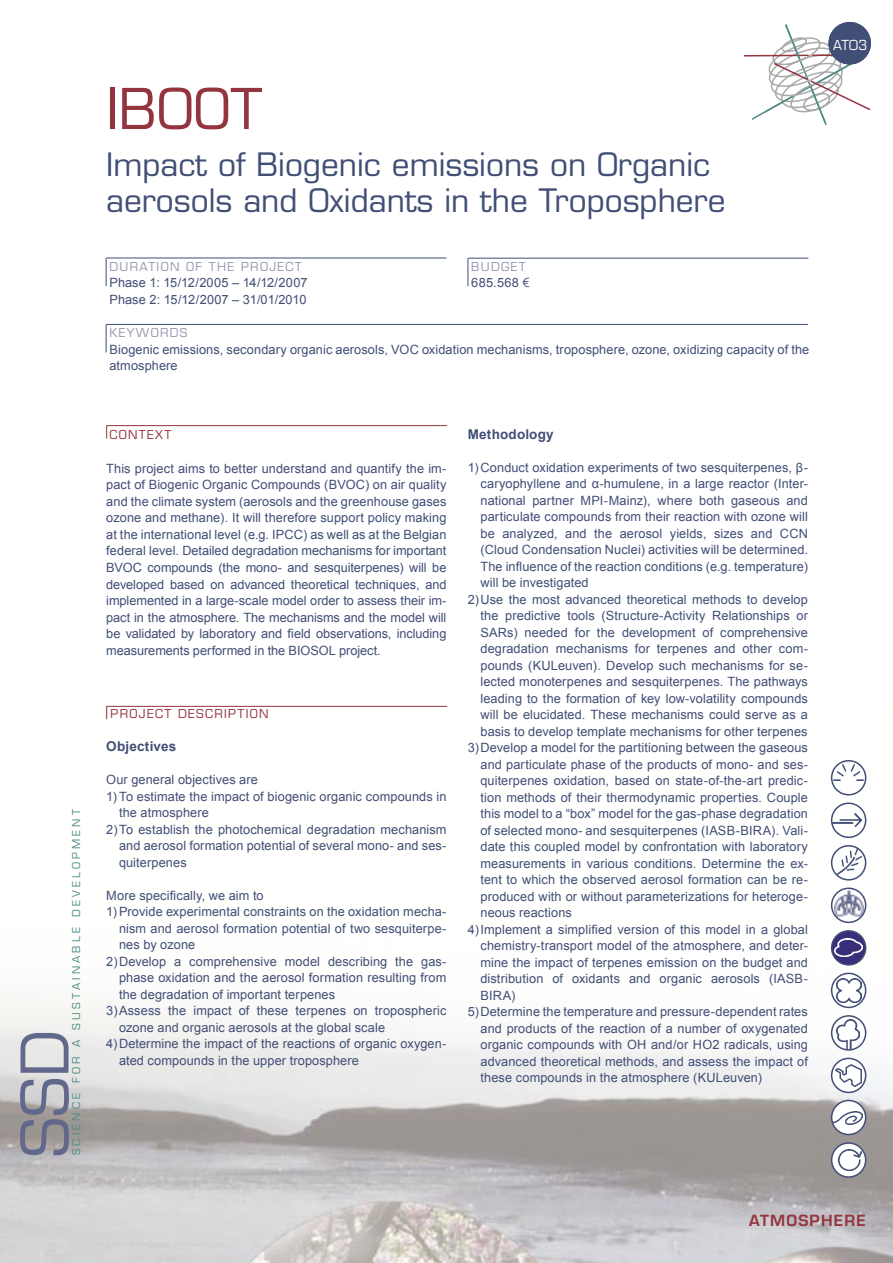
<style>
.page{position:relative;width:893px;height:1263px;background:#fff}
.page>*{position:absolute;margin:0;border:0;box-sizing:border-box;transform-origin:0 0}
.t1{font:64.05px "Eurostile LT Std";color:#61688b}
.t2{font:54.9px "Eurostile LT Std";color:#93343e}
.t3{font:31.5px/36px "Eurostile LT Std";color:#414e76}
.t4{font:600 15px "Eurostile LT Std";letter-spacing:.08em;color:#93343e}
._01_brood{font:700 13.5px "Arial";letter-spacing:.015em;color:#414e76}
.t5{font:13.5px "Eurostile LT Std";letter-spacing:.03em;color:#fff;scale:.95 1}
._01_brood-2{font:12.75px/16.5px "Arial";letter-spacing:.01em;color:#414e76;text-align:justify}
.t6{font:12px "Eurostile LT Std";letter-spacing:.11em;color:#9698af}
._03_tuti{font:12px "Eurostile LT Std";letter-spacing:.11em;color:#93343e}
.t7{font:10.5px "Eurostile LT Std";letter-spacing:.3em;color:#4d8b86}
.s1{font-style:inherit}
.s2{font-family:"Century Gothic"}
</style>
<div class="page">
<img style="left:0;top:711px;width:893px;height:552px">
<svg style="left:744px;top:24px;width:126px;height:101px"></svg>
<div style="left:829px;top:23px;width:41px;height:41px;background:#414e76;border-radius:50%"></div>
<div style="left:828px;top:22px;width:43px;height:42px;border:2px solid #414e76;border-radius:50%"></div>
<div style="left:832px;top:1100px;width:34px;height:34px;background:#fff;border-radius:50%"></div>
<img style="left:834px;top:1112px;width:29px;height:12px">
<div style="left:831px;top:1100px;width:35px;height:35px;border:2px solid #414e76;border-radius:50%"></div>
<svg style="left:832px;top:1143px;width:34px;height:34px"></svg>
<img style="left:838px;top:1149px;width:23px;height:22px">
<div style="left:831px;top:1142px;width:35px;height:36px;border:2px solid #414e76;border-radius:50%"></div>
<div style="left:832px;top:761px;width:34px;height:34px;background:#fff;border-radius:50%"></div>
<img style="left:833px;top:765px;width:31px;height:15px">
<div style="left:831px;top:760px;width:35px;height:35px;border:2px solid #414e76;border-radius:50%"></div>
<img style="left:834px;top:813px;width:28px;height:13px">
<div style="left:831px;top:802px;width:35px;height:36px;border:2px solid #414e76;border-radius:50%"></div>
<svg style="left:832px;top:846px;width:34px;height:34px"></svg>
<img style="left:834px;top:849px;width:27px;height:27px">
<div style="left:831px;top:845px;width:35px;height:35px;border:2px solid #414e76;border-radius:50%"></div>
<svg style="left:832px;top:888px;width:34px;height:34px"></svg>
<img style="left:834px;top:889px;width:29px;height:29px">
<div style="left:831px;top:887px;width:35px;height:36px;border:2px solid #414e76;border-radius:50%"></div>
<svg style="left:832px;top:931px;width:34px;height:34px"></svg>
<img style="left:835px;top:939px;width:28px;height:17px">
<div style="left:831px;top:930px;width:35px;height:35px;border:2px solid #414e76;border-radius:50%"></div>
<svg style="left:832px;top:973px;width:34px;height:34px"></svg>
<img style="left:837px;top:978px;width:24px;height:25px">
<div style="left:831px;top:972px;width:35px;height:36px;border:2px solid #414e76;border-radius:50%"></div>
<svg style="left:832px;top:1016px;width:34px;height:34px"></svg>
<img style="left:837px;top:1020px;width:22px;height:30px">
<div style="left:831px;top:1015px;width:35px;height:36px;border:2px solid #414e76;border-radius:50%"></div>
<svg style="left:832px;top:1058px;width:34px;height:34px"></svg>
<img style="left:836px;top:1064px;width:26px;height:23px">
<div style="left:831px;top:1058px;width:35px;height:35px;border:2px solid #414e76;border-radius:50%"></div>
<hr style="left:106px;top:258px;width:340px;height:1px;background:#414e76">
<svg style="left:106px;top:258px;width:1px;height:28px"></svg>
<hr style="left:468px;top:258px;width:340px;height:1px;background:#414e76">
<svg style="left:468px;top:258px;width:1px;height:28px"></svg>
<hr style="left:106px;top:324px;width:702px;height:1px;background:#414e76">
<svg style="left:106px;top:324px;width:1px;height:28px"></svg>
<hr style="left:107px;top:425px;width:340px;height:1px;background:#93343e">
<svg style="left:106px;top:425px;width:1px;height:13px"></svg>
<hr style="left:107px;top:706px;width:340px;height:1px;background:#93343e">
<svg style="left:106px;top:706px;width:1px;height:13px"></svg>
<p class="t7" style="left:70px;top:1155px;width:348px;rotate:-90deg">SCIENCE FOR A SUSTAINABLE DEVELOPMENT</p>
<p class="t1" style="left:7px;top:1157px;width:129px;rotate:-90deg">SSD</p>
<p class="t2" style="left:106px;top:76px;width:157px">IBOOT</p>
<p class="t3" style="left:106px;top:147px;width:621px">Impact of Biogenic emissions on Organic aerosols and Oxidants in the Troposphere</p>
<p class="t6" style="left:109px;top:259px;width:194px">DURATION OF THE PROJECT</p>
<p class="_01_brood-2" style="left:109px;top:275px;width:200px">Phase 1: 15/12/2005 – 14/12/2007</p>
<p class="_01_brood-2" style="left:109px;top:291px;width:199px">Phase 2: 15/12/2007 – <span class="s1">31/01/2010</span></p>
<p class="t6" style="left:471px;top:259px;width:56px">BUDGET</p>
<p class="_01_brood-2" style="left:471px;top:275px;width:60px">685.568 <span class="s2">€</span></p>
<p class="t6" style="left:109px;top:325px;width:79px">KEYWORDS</p>
<p class="_01_brood-2" style="left:109px;top:341px;width:701px">Biogenic emissions, secondary organic aerosols, VOC oxidation mechanisms, troposphere, ozone, oxidizing capacity of the atmosphere</p>
<p class="_03_tuti" style="left:109px;top:427px;width:63px">CONTEXT</p>
<p class="_01_brood-2" style="left:106px;top:460px;width:342px">This project aims to better understand and quantify the im&shy;pact of Biogenic Organic Compounds (BVOC) on air quality and the climate system (aerosols and the greenhouse gases ozone and methane). It will therefore support policy making at the international level (e.g. IPCC) as well as at the Belgian federal level. Detailed degradation mechanisms for important BVOC compounds (the mono- and sesquiterpenes) will be developed based on advanced theoretical techniques, and implemented in a large-scale model order to assess their im&shy;pact in the atmosphere. The mechanisms and the model will be validated by laboratory and field observations, including measurements performed in the BIOSOL project.</p>
<p class="_03_tuti" style="left:111px;top:707px;width:159px">PROJECT DESCRIPTION</p>
<p class="_01_brood" style="left:106px;top:738px;width:71px">Objectives</p>
<p class="_01_brood-2" style="left:106px;top:772px;width:153px">Our general objectives are</p>
<p class="_01_brood-2" style="left:119px;top:788px;width:329px;text-indent:-13px">1) To estimate the impact of biogenic organic compounds in the atmosphere</p>
<p class="_01_brood-2" style="left:119px;top:821px;width:329px;text-indent:-13px">2) To establish the photochemical degradation mechanism and aerosol formation potential of several mono- and ses&shy;quiterpenes</p>
<p class="_01_brood-2" style="left:106px;top:887px;width:159px">More specifically, we aim to</p>
<p class="_01_brood-2" style="left:119px;top:904px;width:329px;text-indent:-13px">1) Provide experimental constraints on the oxidation mecha&shy;nism and aerosol formation potential of two sesquiterpe&shy;nes by ozone</p>
<p class="_01_brood-2" style="left:119px;top:953px;width:329px;text-indent:-13px">2) Develop a comprehensive model describing the gas&shy;phase oxidation and the aerosol formation resulting from the degradation of important terpenes</p>
<p class="_01_brood-2" style="left:119px;top:1003px;width:329px;text-indent:-13px">3) Assess the impact of these terpenes on tropospheric ozone and organic aerosols at the global scale</p>
<p class="_01_brood-2" style="left:119px;top:1036px;width:329px;text-indent:-13px">4) Determine the impact of the reactions of organic oxygen&shy;ated compounds in the upper troposphere</p>
<p class="_01_brood" style="left:468px;top:425px;width:87px">Methodology</p>
<p class="_01_brood-2" style="left:480px;top:459px;width:329px;text-indent:-13px">1) Conduct oxidation experiments of two sesquiterpenes, β&shy;caryophyllene and α-humulene, in a large reactor (Inter&shy;national partner MPI-Mainz), where both gaseous and particulate compounds from their reaction with ozone will be analyzed, and the aerosol yields, sizes and CCN (Cloud Condensation Nuclei) activities will be determined.<br>The influence of the reaction conditions (e.g. temperature) will be investigated</p>
<p class="_01_brood-2" style="left:480px;top:591px;width:329px;text-indent:-13px">2) Use the most advanced theoretical methods to develop the predictive tools (Structure-Activity Relationships or SARs) needed for the development of comprehensive degradation mechanisms for terpenes and other com&shy;pounds (KULeuven). Develop such mechanisms for se&shy;lected monoterpenes and sesquiterpenes. The pathways leading to the formation of key low-volatility compounds will be elucidated. These mechanisms could serve as a basis to develop template mechanisms for other terpenes</p>
<p class="_01_brood-2" style="left:480px;top:740px;width:329px;text-indent:-13px">3) Develop a model for the partitioning between the gaseous and particulate phase of the products of mono- and ses&shy;quiterpenes oxidation, based on state-of-the-art predic&shy;tion methods of their thermodynamic properties. Couple this model to a “box” model for the gas-phase degradation of selected mono- and sesquiterpenes (IASB-BIRA). Vali&shy;date this coupled model by confrontation with laboratory measurements in various conditions. Determine the ex&shy;tent to which the observed aerosol formation can be re&shy;produced with or without parameterizations for heteroge&shy;neous reactions</p>
<p class="_01_brood-2" style="left:480px;top:921px;width:329px;text-indent:-13px">4) Implement a simplified version of this model in a global chemistry-transport model of the atmosphere, and deter&shy;mine the impact of terpenes emission on the budget and distribution of oxidants and organic aerosols (IASB-BIRA)</p>
<p class="_01_brood-2" style="left:480px;top:1004px;width:329px;text-indent:-13px">5) Determine the temperature and pressure-dependent rates and products of the reaction of a number of oxygenated organic compounds with OH and/or HO2 radicals, using advanced theoretical methods, and assess the impact of these compounds in the atmosphere (KULeuven)</p>
<p class="t5" style="left:832px;top:36px;width:39px">CP 1</p>
<p class="t5" style="left:833px;top:37px;width:38px">AT03</p>
<p class="t4" style="left:749px;top:1211px;width:118px">ATMOSPHERE</p>
</div>
